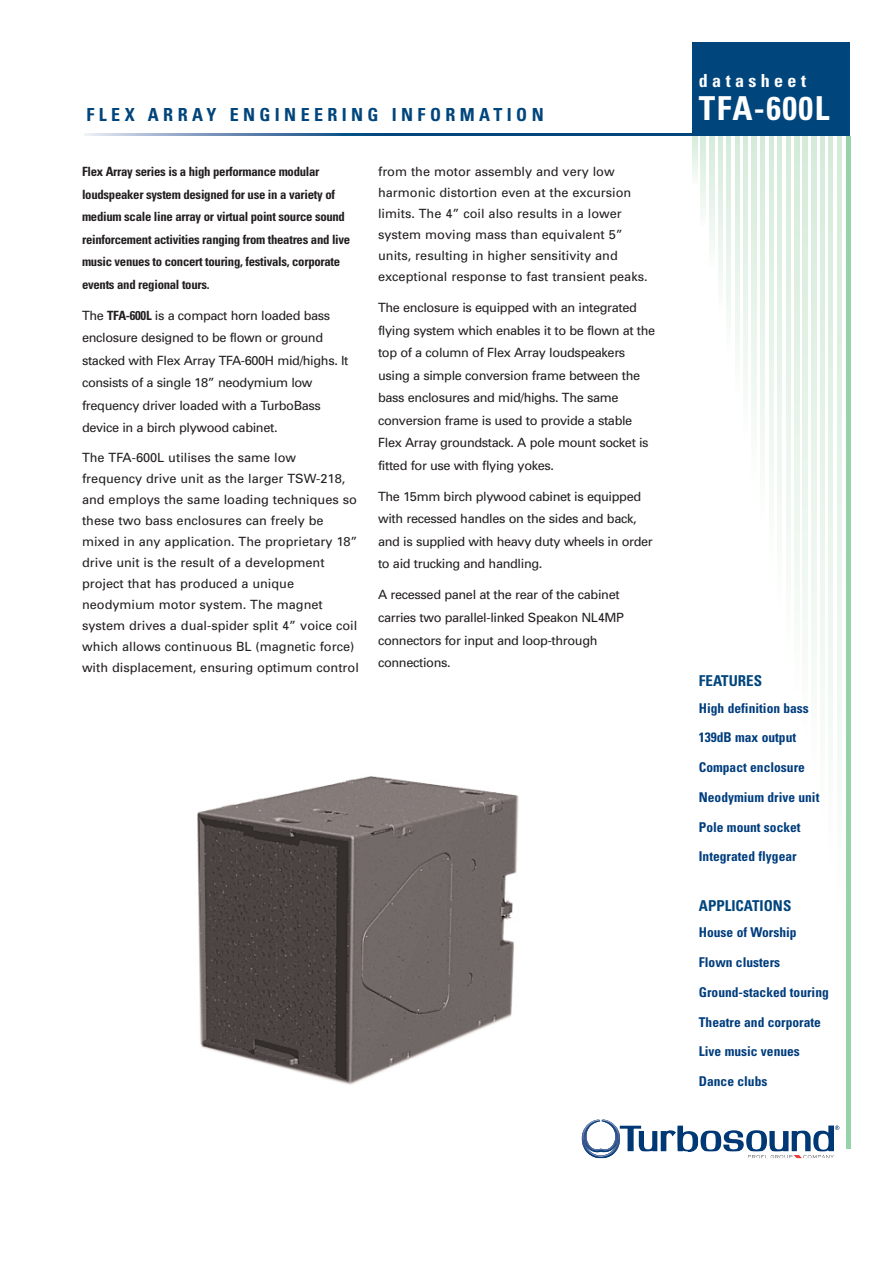
<style>
.page{position:relative;width:893px;height:1263px;background:#fff}
.page>*{position:absolute;margin:0;border:0;box-sizing:border-box;transform-origin:0 0}
.t1{font:700 condensed 33px "Univers LT Std";letter-spacing:.045em;color:#fff}
.t2{font:700 condensed 18px "Univers LT Std";letter-spacing:.245em;color:#00457c}
.t3{font:700 condensed 18px "Univers LT Std";letter-spacing:.245em;color:#fff}
.t4{font:700 condensed 15px "Univers LT Std";color:#00457c}
.t5{font:700 condensed 13.5px "Univers LT Std";color:#003d7d}
.t6{font:12.75px/22.5px "Univers";letter-spacing:-.03em;color:#231f20}
.t7{font:12.75px/21px "Univers";color:#231f20}
.t8{font:700 condensed 12.75px/22.5px "Univers LT Std";letter-spacing:-.02em;color:#231f20}
.s1{font-family:"Univers LT Std";font-weight:700;font-stretch:condensed}
</style>
<div class="page">
<div style="left:693px;top:42px;width:157px;height:94px;background:#00457c"></div>
<svg style="left:84px;top:133px;width:608px;height:3px;background:#346998"></svg>
<hr style="left:846px;top:136px;width:4px;height:1012px;background:#98d2aa">
<svg style="left:837px;top:136px;width:4px;height:634px"></svg>
<svg style="left:828px;top:136px;width:4px;height:599px"></svg>
<svg style="left:820px;top:136px;width:4px;height:564px"></svg>
<svg style="left:812px;top:136px;width:4px;height:529px"></svg>
<svg style="left:803px;top:136px;width:4px;height:494px"></svg>
<svg style="left:795px;top:136px;width:4px;height:459px"></svg>
<svg style="left:786px;top:136px;width:4px;height:425px"></svg>
<svg style="left:777px;top:136px;width:4px;height:390px"></svg>
<svg style="left:769px;top:136px;width:4px;height:355px"></svg>
<svg style="left:761px;top:136px;width:4px;height:320px"></svg>
<svg style="left:752px;top:136px;width:4px;height:285px"></svg>
<svg style="left:744px;top:136px;width:4px;height:250px"></svg>
<svg style="left:735px;top:136px;width:5px;height:215px"></svg>
<svg style="left:726px;top:136px;width:4px;height:181px"></svg>
<svg style="left:718px;top:136px;width:4px;height:146px"></svg>
<svg style="left:710px;top:136px;width:4px;height:111px"></svg>
<svg style="left:701px;top:136px;width:4px;height:76px"></svg>
<svg style="left:693px;top:136px;width:4px;height:41px"></svg>
<img style="left:197px;top:776px;width:322px;height:309px">
<svg style="left:581px;top:1119px;width:259px;height:39px"></svg>
<h2 class="t3" style="left:699px;top:72px;width:109px">datasheet</h2>
<h2 class="t2" style="left:87px;top:106px;width:459px">FLEX ARRAY ENGINEERING INFORMATION</h2>
<h1 class="t1" style="left:699px;top:92px;width:132px">TFA-600L</h1>
<p class="t8" style="left:82px;top:161px;width:270px">Flex Array series is a high performance modular loudspeaker system designed for use in a variety of medium scale line array or virtual point source sound reinforcement activities ranging from theatres and live music venues to concert touring, festivals, corporate events and regional tours.</p>
<p class="t6" style="left:82px;top:305px;width:268px">The <span class="s1">TFA-600L</span> is a compact horn loaded bass enclosure designed to be flown or ground stacked with Flex Array TFA-600H mid/highs. It consists of a single 18” neodymium low frequency driver loaded with a TurboBass device in a birch plywood cabinet.</p>
<p class="t7" style="left:82px;top:448px;width:278px">The TFA-600L utilises the same low frequency drive unit as the larger TSW-218, and employs the same loading techniques so these two bass enclosures can freely be mixed in any application. The proprietary 18” drive unit is the result of a development project that has produced a unique neodymium motor system. The magnet system drives a dual-spider split 4” voice coil which allows continuous BL (magnetic force) with displacement, ensuring optimum control</p>
<p class="t7" style="left:378px;top:162px;width:271px">from the motor assembly and very low harmonic distortion even at the excursion limits. The 4” coil also results in a lower system moving mass than equivalent 5” units, resulting in higher sensitivity and exceptional response to fast transient peaks.</p>
<p class="t6" style="left:378px;top:298px;width:279px">The enclosure is equipped with an integrated flying system which enables it to be flown at the top of a column of Flex Array loudspeakers using a simple conversion frame between the bass enclosures and mid/highs. The same conversion frame is used to provide a stable Flex Array groundstack. A pole mount socket is fitted for use with flying yokes.</p>
<p class="t6" style="left:378px;top:486px;width:276px">The 15mm birch plywood cabinet is equipped with recessed handles on the sides and back, and is supplied with heavy duty wheels in order to aid trucking and handling.</p>
<p class="t6" style="left:378px;top:585px;width:247px">A recessed panel at the rear of the cabinet carries two parallel-linked Speakon NL4MP connectors for input and loop-through connections.</p>
<p class="t4" style="left:699px;top:673px;width:65px">FEATURES</p>
<p class="t5" style="left:699px;top:701px;width:112px">High definition bass</p>
<p class="t5" style="left:699px;top:731px;width:99px">139dB max output</p>
<p class="t5" style="left:699px;top:761px;width:108px">Compact enclosure</p>
<p class="t5" style="left:699px;top:791px;width:122px">Neodymium drive unit</p>
<p class="t5" style="left:699px;top:820px;width:103px">Pole mount socket</p>
<p class="t5" style="left:699px;top:850px;width:99px">Integrated flygear</p>
<p class="t4" style="left:699px;top:898px;width:94px">APPLICATIONS</p>
<p class="t5" style="left:699px;top:926px;width:99px">House of Worship</p>
<p class="t5" style="left:699px;top:956px;width:83px">Flown clusters</p>
<p class="t5" style="left:699px;top:986px;width:132px">Ground-stacked touring</p>
<p class="t5" style="left:699px;top:1015px;width:124px">Theatre and corporate</p>
<p class="t5" style="left:699px;top:1045px;width:103px">Live music venues</p>
<p class="t5" style="left:699px;top:1075px;width:70px">Dance clubs</p>
</div>
